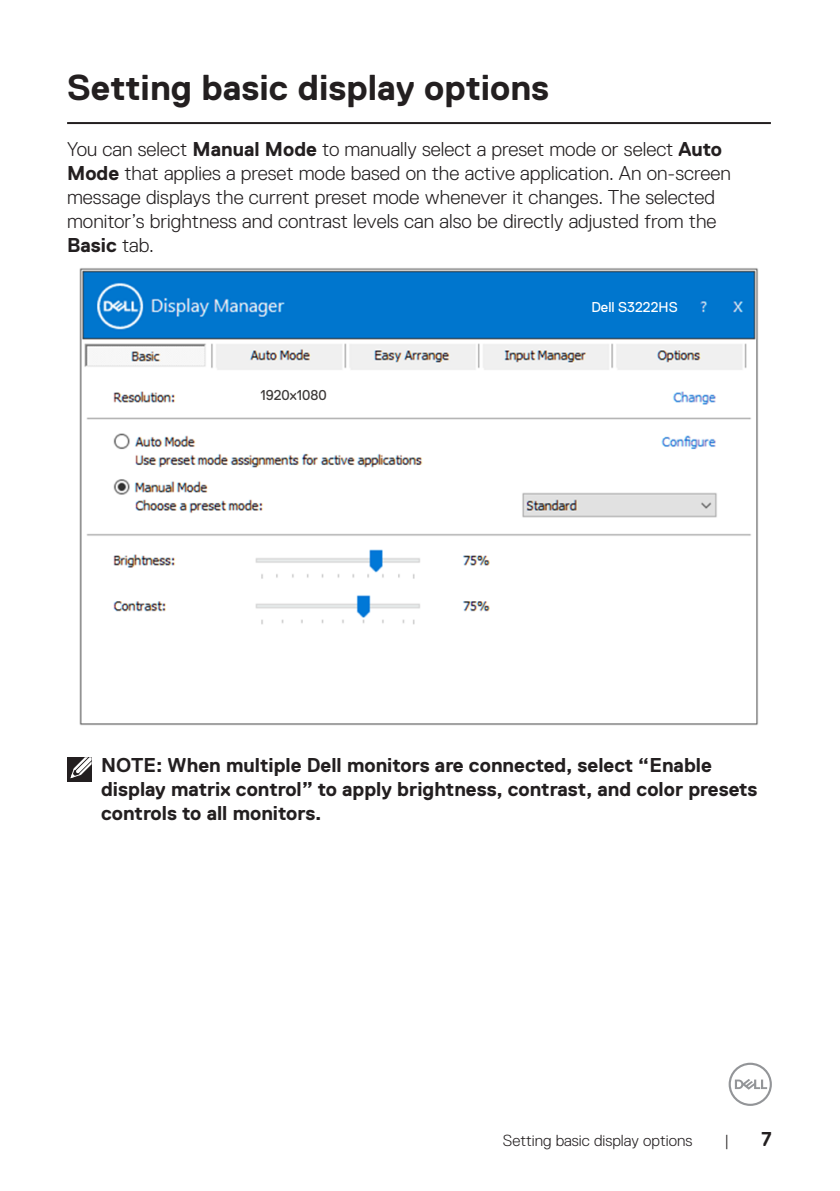
<style>
.page{position:relative;width:840px;height:1191px;background:#fff}
.page>*{position:absolute;margin:0;border:0;box-sizing:border-box;transform-origin:0 0}
.Head_1{font:700 36px "Dell Replica";color:#231f20}
.Paragraph{font:300 20px/24px "Dell Replica";color:#231f20}
.Note{font:700 20px/24px "Dell Replica";color:#231f20}
.t1{font:300 16px "Dell Replica";color:#231f20}
.t2{font:14.2px "Dell Replica";color:#fff}
.t3{font:14.2px "Dell Replica";color:#3e3a39}
.s1{font-weight:700}
</style>
<div class="page">
<svg style="left:728px;top:1062px;width:43px;height:44px"></svg>
<hr style="left:67px;top:122px;width:703px;height:2px;background:#231f20">
<img style="left:79px;top:268px;width:679px;height:458px">
<div style="left:257px;top:385px;width:74px;height:18px;background:#fff"></div>
<div style="left:579px;top:296px;width:109px;height:23px;background:#0076ce"></div>
<div style="left:67px;top:757px;width:24px;height:24px;background:#231f20"></div>
<svg style="left:70px;top:757px;width:22px;height:22px"></svg>
<p class="Head_1" style="left:67px;top:67px;width:483px">Setting basic display options</p>
<p class="Paragraph" style="left:67px;top:137px;width:664px">You can select <span class="s1">Manual Mode</span> to manually select a preset mode or select <span class="s1">Auto Mode</span> that applies a preset mode based on the active application. An on-screen message displays the current preset mode whenever it changes. The selected monitor’s brightness and contrast levels can also be directly adjusted from the <span class="s1">Basic</span> tab.</p>
<p class="t3" style="left:260px;top:387px;width:68px">1920x1080</p>
<p class="t2" style="left:591px;top:299px;width:88px">Dell S3222HS</p>
<p class="Note" style="left:101px;top:753px;width:657px">NOTE: When multiple Dell monitors are connected, select “Enable display matrix control” to apply brightness, contrast, and color presets controls to all monitors.</p>
<p class="t1" style="left:502px;top:1131px;width:191px">Setting basic display options</p>
<p class="t1" style="left:724px;top:1131px;width:6px">|</p>
<p class="Note" style="left:760px;top:1126px;width:12px">7</p>
</div>
